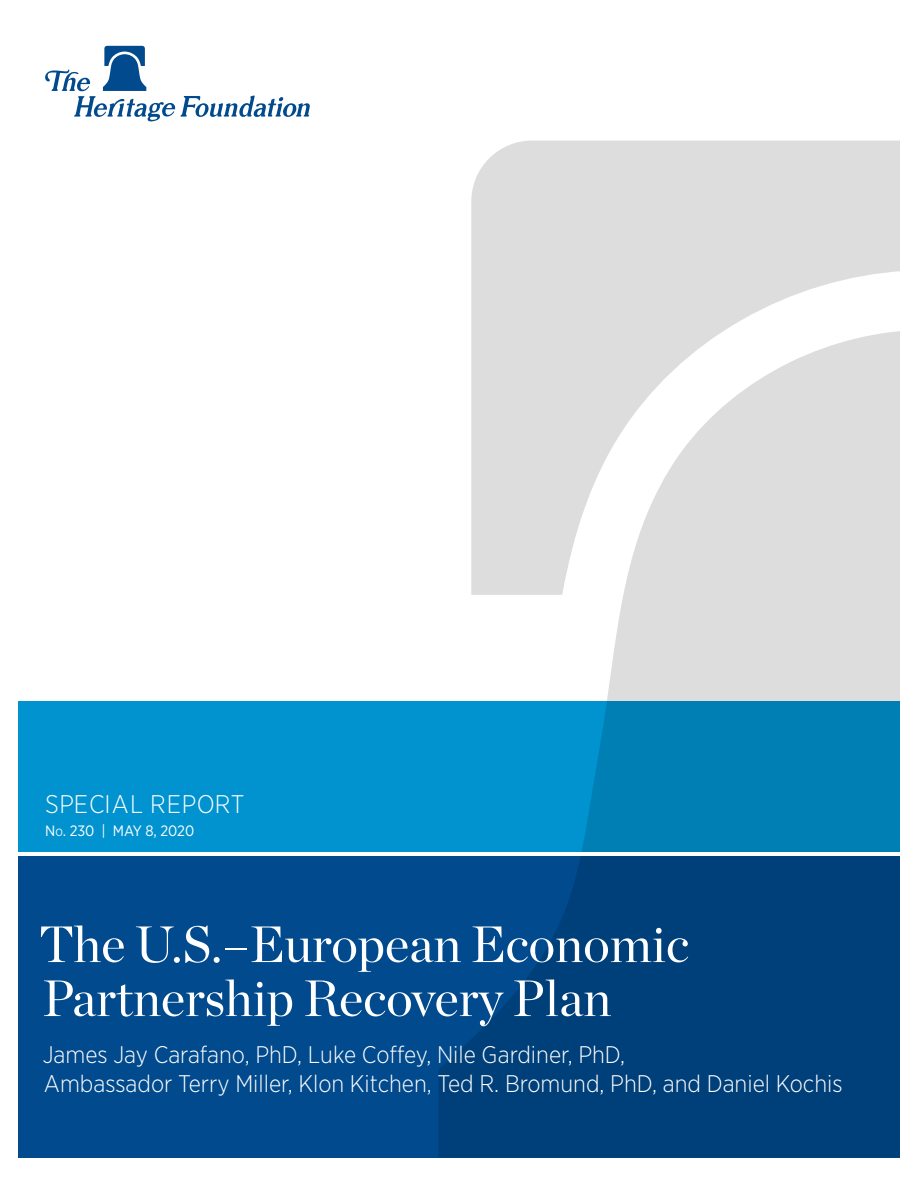
<style>
.page{position:relative;width:918px;height:1188px;background:#fff}
.page>*{position:absolute;margin:0;border:0;box-sizing:border-box;transform-origin:0 0}
.t1{font:51px/54px "Chronicle Display";color:#fff}
.Special_Report{font:300 25.5px "Gotham Narrow";letter-spacing:.02em;color:#fff}
.Author{font:300 24px/28.8px "Gotham Narrow";color:#fff}
.Dateline{font:15px "Gotham Narrow";color:#fff}
.s1{font-style:inherit}
.s2{font-size:10.5px}
</style>
<div class="page">
<svg style="left:45px;top:46px;width:265px;height:75px"></svg>
<div style="left:18px;top:855px;width:882px;height:303px;background:#004a8d"></div>
<div style="left:18px;top:702px;width:882px;height:150px;background:#0093d0"></div>
<svg style="left:471px;top:141px;width:429px;height:189px;background:#e0e0e0"></svg>
<svg style="left:439px;top:330px;width:461px;height:828px"></svg>
<hr style="left:18px;top:852px;width:882px;height:3px;background:#fff">
<p class="Special_Report" style="left:45px;top:788px;width:201px">SPECIAL REPORT</p>
<p class="Dateline" style="left:45px;top:821px;width:151px"><span class="s1">N</span><span class="s2">o</span><span class="s1">.</span> 230 | May 8, 2020</p>
<p class="t1" style="left:39px;top:913px;width:651px">The U.S.–European Economic<br>Partnership Recovery Plan</p>
<p class="Author" style="left:43px;top:1039px;width:801px">James Jay Carafano, PhD, Luke Coffey, Nile Gardiner, PhD,<br>Ambassador Terry Miller, Klon Kitchen, Ted R. Bromund, PhD, and Daniel Kochis</p>
</div>
